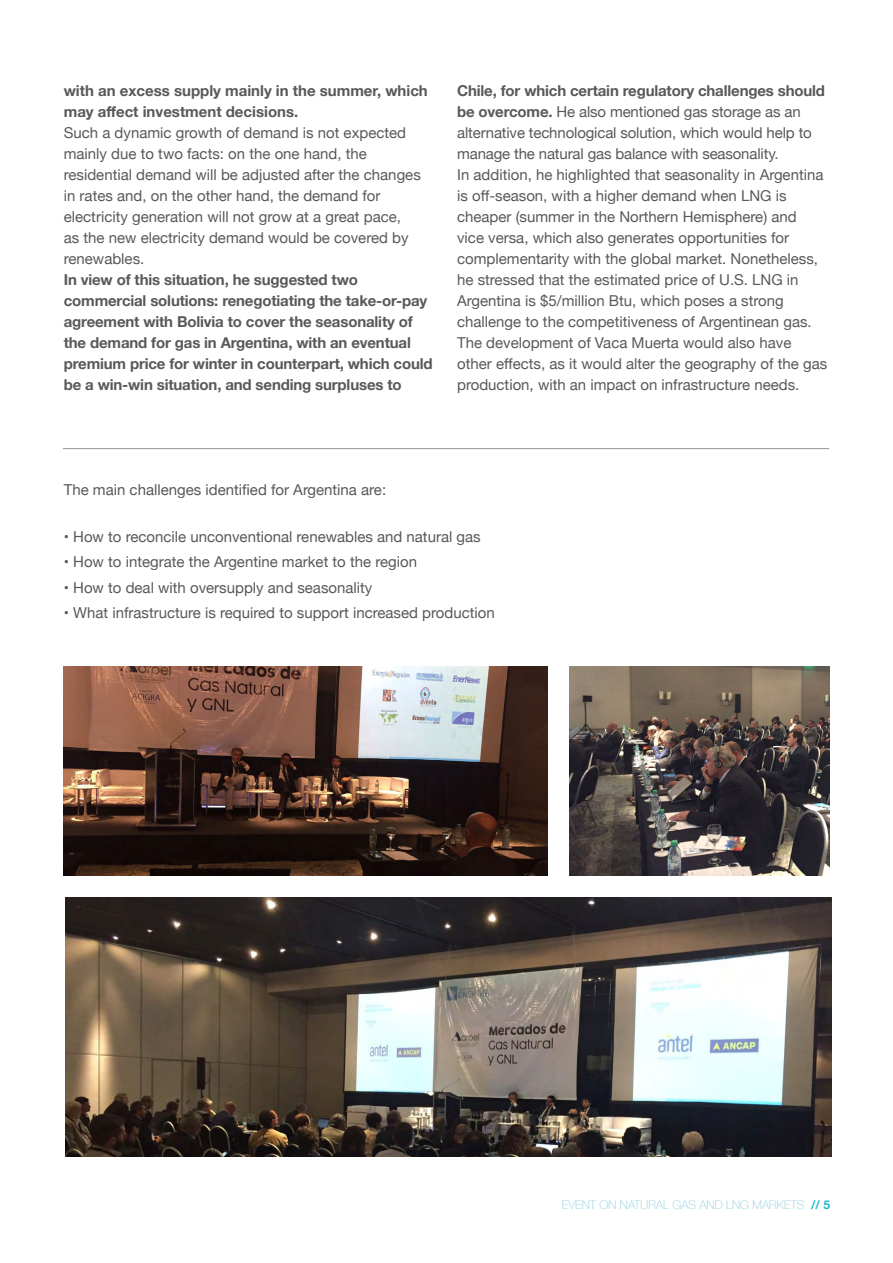
<style>
.page{position:relative;width:893px;height:1263px;background:#fff}
.page>*{position:absolute;margin:0;border:0;box-sizing:border-box;transform-origin:0 0}
.texto{font:15px/21px "Helvetica Neue";color:#58595b}
.texto-2{font:700 15px/21px "Helvetica Neue";letter-spacing:-.01em;color:#58595b}
.t1{font:100 12px "Helvetica Neue";color:#8ccce1}
.s1{font-weight:700}
.s2{font-weight:700;color:#1eb3d2}
</style>
<div class="page">
<hr style="left:63px;top:448px;width:766px;height:1px;background:#939598">
<img style="left:65px;top:897px;width:767px;height:260px">
<img style="left:63px;top:666px;width:484px;height:209px">
<img style="left:569px;top:666px;width:261px;height:209px">
<p class="texto-2" style="left:64px;top:81px;width:366px">with an excess supply mainly in the summer, which may affect investment decisions.</p>
<p class="texto" style="left:64px;top:123px;width:359px">Such a dynamic growth of demand is not expected mainly due to two facts: on the one hand, the residential demand will be adjusted after the changes in rates and, on the other hand, the demand for electricity generation will not grow at a great pace,<br>as the new electricity demand would be covered by renewables.</p>
<p class="texto-2" style="left:64px;top:270px;width:370px">In view of this situation, he suggested two commercial solutions: renegotiating the take-or-pay agreement with Bolivia to cover the seasonality of the demand for gas in Argentina, with an eventual premium price for winter in counterpart, which could be a win-win situation, and sending surpluses to</p>
<p class="texto" style="left:457px;top:81px;width:369px"><span class="s1">Chile, for which certain regulatory challenges should be overcome.</span> He also mentioned gas storage as an alternative technological solution, which would help to manage the natural gas balance with seasonality.</p>
<p class="texto" style="left:457px;top:165px;width:368px">In addition, he highlighted that seasonality in Argentina is off-season, with a higher demand when LNG is cheaper (summer in the Northern Hemisphere) and vice versa, which also generates opportunities for complementarity with the global market. Nonetheless, he stressed that the estimated price of U.S. LNG in Argentina is $5/million Btu, which poses a strong challenge to the competitiveness of Argentinean gas.</p>
<p class="texto" style="left:457px;top:333px;width:372px">The development of Vaca Muerta would also have other effects, as it would alter the geography of the gas production, with an impact on infrastructure needs.</p>
<p class="texto" style="left:64px;top:480px;width:324px">The main challenges identified for Argentina are:</p>
<p class="texto" style="left:64px;top:527px;width:418px"><span class="s1">•</span> How to reconcile unconventional renewables and natural gas</p>
<p class="texto" style="left:64px;top:552px;width:355px"><span class="s1">•</span> How to integrate the Argentine market to the region</p>
<p class="texto" style="left:64px;top:578px;width:310px"><span class="s1">•</span> How to deal with oversupply and seasonality</p>
<p class="texto" style="left:64px;top:603px;width:432px"><span class="s1">•</span> What infrastructure is required to support increased production</p>
<p class="t1" style="left:562px;top:1196px;width:270px">EVENT ON NATURAL GAS AND LNG MARKETS <span class="s2">// 5</span></p>
</div>
